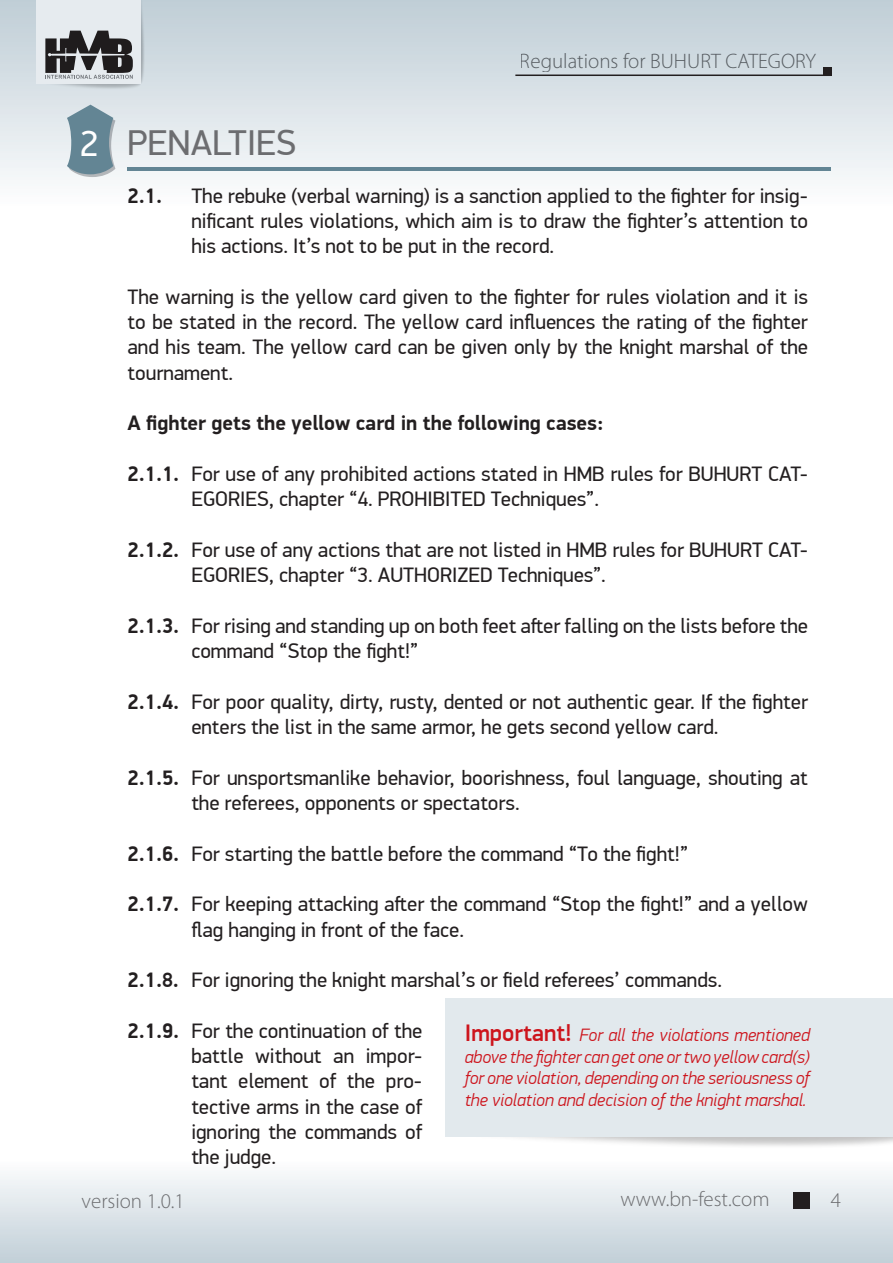
<style>
.page{position:relative;width:893px;height:1263px;background:#fff}
.page>*{position:absolute;margin:0;border:0;box-sizing:border-box;transform-origin:0 0}
.t1{font:36px "PF Din Display Pro";color:#6c6d70}
.t2{font:21px/25.2px "PF Din Display Pro";color:#231f20}
.t3{font:300 21px "Myriad Pro";color:#6c6d70}
.t4{font:700 21px "PF Din Display Pro";color:#231f20}
.t5{font:italic 300 18px/21.6px "PF Din Display Pro";color:#cd151d;text-align:justify}
.s1{color:#fff}
.s2{font-weight:700}
.s3{font-weight:500;font-style:normal;font-size:24px}
</style>
<div class="page">
<div style="left:0;top:0;width:893px;height:208px;background:linear-gradient(to bottom,#beccd5,#fdfdfe)"></div>
<div style="left:0;top:1159px;width:893px;height:104px;background:linear-gradient(to bottom,#fefefe,#c1cfd7)"></div>
<hr style="left:515px;top:75px;width:316px;height:1px;background:#231f20">
<img style="left:38px;top:84px;width:103px;height:11px">
<img style="left:141px;top:0;width:8px;height:84px">
<div style="left:36px;top:0;width:105px;height:84px;background:#e6ebef"></div>
<svg style="left:45px;top:31px;width:88px;height:48px"></svg>
<div style="left:793px;top:1192px;width:17px;height:16px;background:#231f20"></div>
<div style="left:823px;top:68px;width:8px;height:8px;background:#231f20"></div>
<svg style="left:67px;top:105px;width:48px;height:72px"></svg>
<hr style="left:128px;top:168px;width:703px;height:3px;background:#638594">
<div style="left:446px;top:998px;width:447px;height:138px;background:#e2e9ed"></div>
<p class="t3" style="left:520px;top:49px;width:298px">Regulations for BUHURT CATEGORY</p>
<h1 class="t1" style="left:80px;top:121px;width:217px"><span class="s1">2</span> PENALTIES</h1>
<p class="t4" style="left:128px;top:183px;width:36px">2.1.</p>
<p class="t2" style="left:191px;top:183px;width:618px;text-align:justify">The rebuke (verbal warning) is a sanction applied to the fighter for insig&shy;nificant rules violations, which aim is to draw the fighter’s attention to his actions. It’s not to be put in the record.</p>
<p class="t2" style="left:128px;top:284px;width:682px;text-align:justify">The warning is the yellow card given to the fighter for rules violation and it is to be stated in the record. The yellow card influences the rating of the fighter and his team. The yellow card can be given only by the knight marshal of the tournament.</p>
<p class="t4" style="left:128px;top:410px;width:478px">A fighter gets the yellow card in the following cases:</p>
<p class="t2" style="left:191px;top:462px;width:618px;text-indent:-64px"><span class="s2">2.1.1.</span> For use of any prohibited actions stated in HMB rules for BUHURT CAT-<br>EGORIES, chapter “4. PROHIBITED Techniques”.</p>
<p class="t2" style="left:191px;top:537px;width:618px;text-indent:-64px"><span class="s2">2.1.2.</span> For use of any actions that are not listed in HMB rules for BUHURT CAT-<br>EGORIES, chapter “3. AUTHORIZED Techniques”.</p>
<p class="t2" style="left:191px;top:613px;width:618px;text-indent:-64px"><span class="s2">2.1.3.</span> For rising and standing up on both feet after falling on the lists before the command “Stop the fight!”</p>
<p class="t2" style="left:191px;top:689px;width:618px;text-indent:-64px"><span class="s2">2.1.4.</span> For poor quality, dirty, rusty, dented or not authentic gear. If the fighter enters the list in the same armor, he gets second yellow card.</p>
<p class="t2" style="left:191px;top:765px;width:618px;text-indent:-64px"><span class="s2">2.1.5.</span> For unsportsmanlike behavior, boorishness, foul language, shouting at the referees, opponents or spectators.</p>
<p class="t2" style="left:128px;top:841px;width:562px"><span class="s2">2.1.6.</span> For starting the battle before the command “To the fight!”</p>
<p class="t2" style="left:191px;top:892px;width:618px;text-indent:-64px"><span class="s2">2.1.7.</span> For keeping attacking after the command “Stop the fight!” and a yellow flag hanging in front of the face.</p>
<p class="t2" style="left:128px;top:968px;width:596px"><span class="s2">2.1.8.</span> For ignoring the knight marshal’s or field referees’ commands.</p>
<p class="t2" style="left:191px;top:1018px;width:232px;text-align:justify;text-indent:-64px"><span class="s2">2.1.9.</span> For the continuation of the battle without an impor&shy;tant element of the pro&shy;tective arms in the case of ignoring the commands of the judge.</p>
<p class="t5" style="left:465px;top:1024px;width:347px"><span class="s3">Important!</span> For all the violations mentioned above the fighter can get one or two yellow card(s) for one violation, depending on the seriousness of the violation and decision of the knight marshal.</p>
<p class="t3" style="left:82px;top:1189px;width:105px">version 1.0.1</p>
<p class="t3" style="left:621px;top:1188px;width:150px">www.bn-fest.com</p>
<p class="t3" style="left:831px;top:1188px;width:12px">4</p>
</div>
